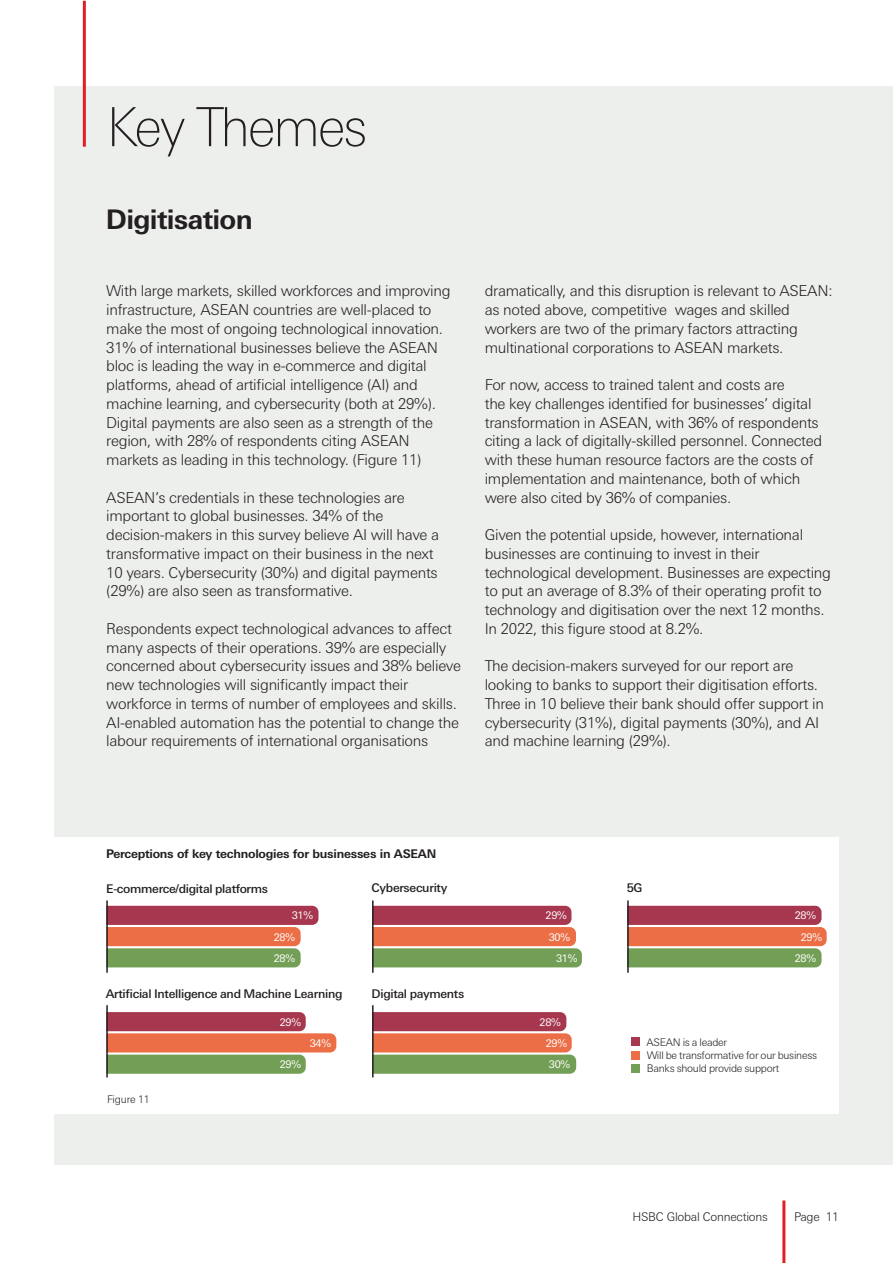
<style>
.page{position:relative;width:893px;height:1263px;background:#fff}
.page>*{position:absolute;margin:0;border:0;box-sizing:border-box;transform-origin:0 0}
.t1{font:100 54px "Univers Nextfor HSBC";letter-spacing:-.04em;color:#231f20}
.t2{font:700 27px "Univers Nextfor HSBC";letter-spacing:-.025em;color:#231f20}
.t3{font:300 15px/18.8px "Univers Nextfor HSBC";letter-spacing:-.02em;color:#231f20}
.t4{font:500 12px "Univers Nextfor HSBC";letter-spacing:-.025em;color:#231f20}
.t5{font:700 12px "Univers Nextfor HSBC";letter-spacing:-.02em;color:#231f20}
.t6{font:300 12px "Univers Nextfor HSBC";letter-spacing:-.02em;color:#231f20}
.t7{font:300 10.5px "Univers Nextfor HSBC";letter-spacing:-.025em;color:#231f20}
.t8{font:10.5px "Univers Nextfor HSBC";letter-spacing:-.025em;color:#fff}
</style>
<div class="page">
<div style="left:54px;top:86px;width:839px;height:1079px;background:#edefed"></div>
<hr style="left:83px;top:1px;width:3px;height:146px;background:#e31d26">
<hr style="left:782px;top:1200px;width:3px;height:63px;background:#e31d26">
<div style="left:0;top:838px;width:839px;height:276px;background:#fff"></div>
<svg style="left:108px;top:906px;width:210px;height:61px;background:#b67c63"></svg>
<svg style="left:108px;top:1012px;width:228px;height:62px;background:#bb8369"></svg>
<svg style="left:374px;top:906px;width:208px;height:61px;background:#b47b5f"></svg>
<svg style="left:374px;top:1012px;width:202px;height:62px;background:#b37b5f"></svg>
<svg style="left:629px;top:906px;width:198px;height:61px;background:#b4785d"></svg>
<hr style="left:106px;top:900px;width:2px;height:73px;background:#231f20">
<hr style="left:372px;top:900px;width:2px;height:73px;background:#231f20">
<hr style="left:372px;top:1005px;width:2px;height:72px;background:#231f20">
<hr style="left:106px;top:1005px;width:2px;height:72px;background:#231f20">
<hr style="left:627px;top:900px;width:2px;height:73px;background:#231f20">
<div style="left:632px;top:1037px;width:8px;height:9px;background:#a6374f"></div>
<div style="left:632px;top:1051px;width:8px;height:9px;background:#ec6e46"></div>
<div style="left:632px;top:1064px;width:8px;height:9px;background:#729f55"></div>
<p class="t1" style="left:106px;top:89px;width:263px">Key Themes</p>
<p class="t2" style="left:106px;top:200px;width:148px">Digitisation</p>
<p class="t3" style="left:106px;top:281px;width:346px">With large markets, skilled workforces and improving infrastructure, ASEAN countries are well-placed to make the most of ongoing technological innovation.<br>31% of international businesses believe the ASEAN bloc is leading the way in e-commerce and digital platforms, ahead of artificial intelligence (AI) and machine learning, and cybersecurity (both at 29%).<br>Digital payments are also seen as a strength of the region, with 28% of respondents citing ASEAN markets as leading in this technology. (Figure 11)</p>
<p class="t3" style="left:106px;top:487px;width:334px">ASEAN’s credentials in these technologies are important to global businesses. 34% of the decision-makers in this survey believe AI will have a transformative impact on their business in the next 10 years. Cybersecurity (30%) and digital payments (29%) are also seen as transformative.</p>
<p class="t3" style="left:106px;top:618px;width:356px">Respondents expect technological advances to affect many aspects of their operations. 39% are especially concerned about cybersecurity issues and 38% believe new technologies will significantly impact their workforce in terms of number of employees and skills.<br>AI-enabled automation has the potential to change the labour requirements of international organisations</p>
<p class="t3" style="left:485px;top:281px;width:349px">dramatically, and this disruption is relevant to ASEAN: as noted above, competitive wages and skilled workers are two of the primary factors attracting multinational corporations to ASEAN markets.</p>
<p class="t3" style="left:485px;top:374px;width:339px">For now, access to trained talent and costs are<br>the key challenges identified for businesses’ digital transformation in ASEAN, with 36% of respondents citing a lack of digitally-skilled personnel. Connected with these human resource factors are the costs of implementation and maintenance, both of which were also cited by 36% of companies.</p>
<p class="t3" style="left:485px;top:524px;width:348px">Given the potential upside, however, international businesses are continuing to invest in their technological development. Businesses are expecting to put an average of 8.3% of their operating profit to technology and digitisation over the next 12 months.<br>In 2022, this figure stood at 8.2%.</p>
<p class="t3" style="left:485px;top:656px;width:341px">The decision-makers surveyed for our report are looking to banks to support their digitisation efforts.<br>Three in 10 believe their bank should offer support in cybersecurity (31%), digital payments (30%), and AI and machine learning (29%).</p>
<p class="t5" style="left:106px;top:845px;width:331px">Perceptions of key technologies for businesses in ASEAN</p>
<p class="t4" style="left:372px;top:879px;width:77px">Cybersecurity</p>
<p class="t4" style="left:627px;top:879px;width:17px">5G</p>
<p class="t4" style="left:106px;top:880px;width:163px">E-commerce/digital platforms</p>
<p class="t8" style="left:292px;top:908px;width:23px">31%</p>
<p class="t8" style="left:274px;top:929px;width:23px">28%</p>
<p class="t8" style="left:274px;top:951px;width:23px">28%</p>
<p class="t4" style="left:106px;top:985px;width:238px">Artificial Intelligence and Machine Learning</p>
<p class="t4" style="left:372px;top:985px;width:94px">Digital payments</p>
<p class="t8" style="left:546px;top:908px;width:23px">29%</p>
<p class="t8" style="left:556px;top:951px;width:23px">31%</p>
<p class="t8" style="left:549px;top:929px;width:23px">30%</p>
<p class="t8" style="left:795px;top:908px;width:23px">28%</p>
<p class="t8" style="left:801px;top:929px;width:23px">29%</p>
<p class="t8" style="left:795px;top:951px;width:23px">28%</p>
<p class="t7" style="left:107px;top:1092px;width:44px">Figure 11</p>
<p class="t8" style="left:280px;top:1014px;width:23px">29%</p>
<p class="t8" style="left:280px;top:1057px;width:23px">29%</p>
<p class="t8" style="left:310px;top:1036px;width:23px">34%</p>
<p class="t8" style="left:540px;top:1014px;width:23px">28%</p>
<p class="t8" style="left:546px;top:1036px;width:23px">29%</p>
<p class="t8" style="left:549px;top:1057px;width:23px">30%</p>
<p class="t7" style="left:647px;top:1034px;width:82px">ASEAN is a leader</p>
<p class="t7" style="left:647px;top:1048px;width:172px">Will be transformative for our business</p>
<p class="t7" style="left:647px;top:1061px;width:134px">Banks should provide support</p>
<p class="t6" style="left:632px;top:1208px;width:137px">HSBC Global Connections</p>
<p class="t6" style="left:794px;top:1208px;width:46px">Page 11</p>
</div>
